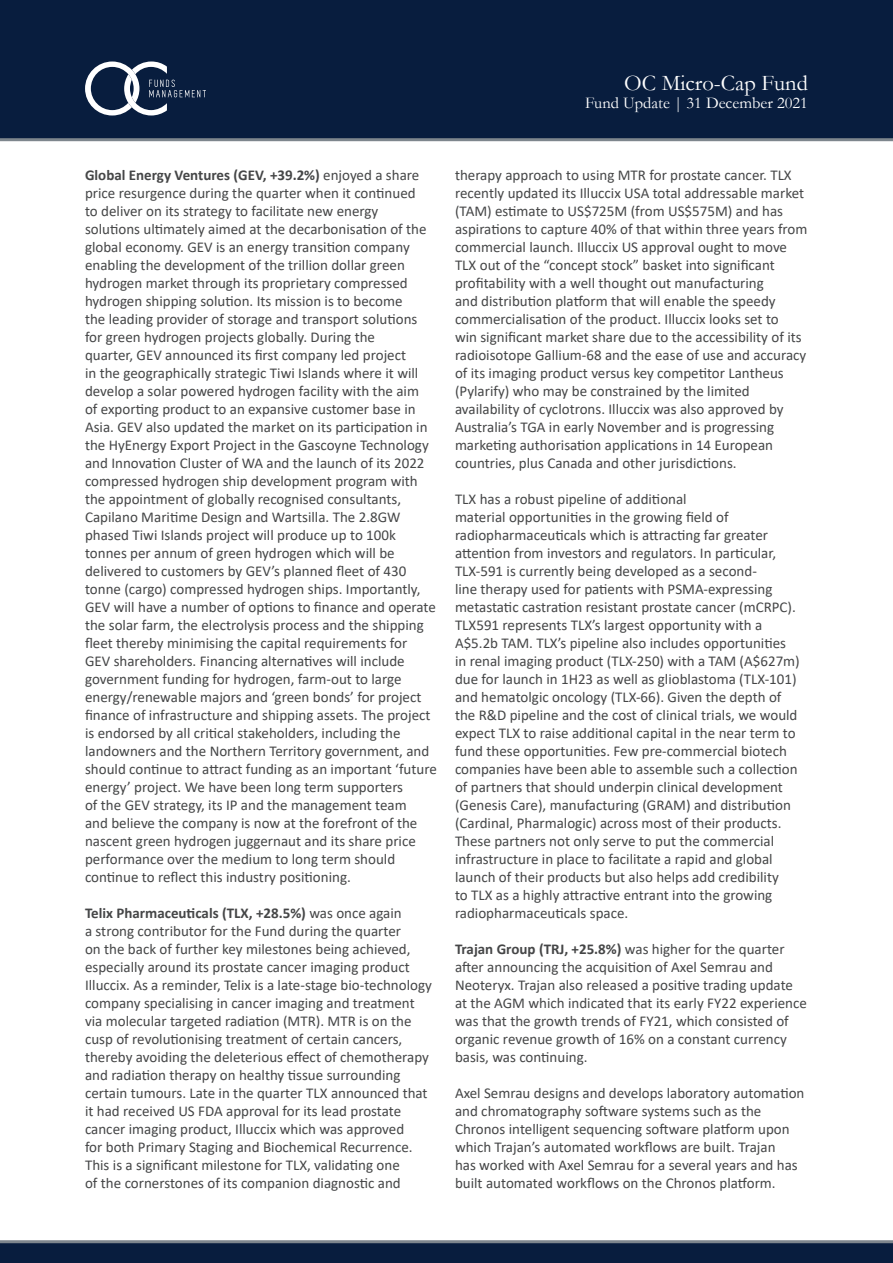
<style>
.page{position:relative;width:893px;height:1263px;background:#fff}
.page>*{position:absolute;margin:0;border:0;box-sizing:border-box;transform-origin:0 0}
.t1{font:22.5px "Garamond";color:#fff}
.t2{font:16.5px "Garamond";color:#fff}
.t3{font:15px/18px "Calibri";color:#454647}
.s1{font-weight:700}
</style>
<div class="page">
<div style="left:0;top:1242px;width:893px;height:21px;background:#081d3e"></div>
<hr style="left:0;top:1240px;width:893px;height:3px;background:#7e868d">
<div style="left:0;top:0;width:893px;height:138px;background:#081d3e"></div>
<hr style="left:0;top:138px;width:893px;height:3px;background:#7e868d">
<svg style="left:85px;top:61px;width:121px;height:54px"></svg>
<h1 class="t1" style="left:624px;top:68px;width:185px">OC Micro-Cap Fund</h1>
<p class="t2" style="left:585px;top:92px;width:224px">Fund Update | 31 December 2021</p>
<p class="t3" style="left:85px;top:166px;width:353px"><span class="s1">Global Energy Ventures (GEV, +39.2%)</span> enjoyed a share price resurgence during the quarter when it continued<br>to deliver on its strategy to facilitate new energy solutions ultimately aimed at the decarbonisation of the global economy. GEV is an energy transition company enabling the development of the trillion dollar green hydrogen market through its proprietary compressed hydrogen shipping solution. Its mission is to become<br>the leading provider of storage and transport solutions for green hydrogen projects globally. During the<br>quarter, GEV announced its first company led project<br>in the geographically strategic Tiwi Islands where it will develop a solar powered hydrogen facility with the aim<br>of exporting product to an expansive customer base in Asia. GEV also updated the market on its participation in the HyEnergy Export Project in the Gascoyne Technology and Innovation Cluster of WA and the launch of its 2022 compressed hydrogen ship development program with the appointment of globally recognised consultants, Capilano Maritime Design and Wartsilla. The 2.8GW phased Tiwi Islands project will produce up to 100k tonnes per annum of green hydrogen which will be delivered to customers by GEV’s planned fleet of 430 tonne (cargo) compressed hydrogen ships. Importantly, GEV will have a number of options to finance and operate the solar farm, the electrolysis process and the shipping fleet thereby minimising the capital requirements for<br>GEV shareholders. Financing alternatives will include government funding for hydrogen, farm-out to large energy/renewable majors and ‘green bonds’ for project finance of infrastructure and shipping assets. The project is endorsed by all critical stakeholders, including the landowners and the Northern Territory government, and should continue to attract funding as an important ‘future energy’ project. We have been long term supporters<br>of the GEV strategy, its IP and the management team<br>and believe the company is now at the forefront of the nascent green hydrogen juggernaut and its share price performance over the medium to long term should continue to reflect this industry positioning.</p>
<p class="t3" style="left:85px;top:904px;width:348px"><span class="s1">Telix Pharmaceuticals (TLX, +28.5%)</span> was once again<br>a strong contributor for the Fund during the quarter<br>on the back of further key milestones being achieved, especially around its prostate cancer imaging product Illuccix. As a reminder, Telix is a late-stage bio-technology company specialising in cancer imaging and treatment via molecular targeted radiation (MTR). MTR is on the cusp of revolutionising treatment of certain cancers, thereby avoiding the deleterious effect of chemotherapy and radiation therapy on healthy tissue surrounding certain tumours. Late in the quarter TLX announced that it had received US FDA approval for its lead prostate cancer imaging product, Illuccix which was approved<br>for both Primary Staging and Biochemical Recurrence.<br>This is a significant milestone for TLX, validating one<br>of the cornerstones of its companion diagnostic and</p>
<p class="t3" style="left:455px;top:166px;width:354px">therapy approach to using MTR for prostate cancer. TLX recently updated its Illuccix USA total addressable market (TAM) estimate to US$725M (from US$575M) and has aspirations to capture 40% of that within three years from commercial launch. Illuccix US approval ought to move TLX out of the “concept stock” basket into significant profitability with a well thought out manufacturing<br>and distribution platform that will enable the speedy commercialisation of the product. Illuccix looks set to<br>win significant market share due to the accessibility of its radioisotope Gallium-68 and the ease of use and accuracy of its imaging product versus key competitor Lantheus (Pylarify) who may be constrained by the limited availability of cyclotrons. Illuccix was also approved by Australia’s TGA in early November and is progressing marketing authorisation applications in 14 European countries, plus Canada and other jurisdictions.</p>
<p class="t3" style="left:455px;top:490px;width:346px">TLX has a robust pipeline of additional<br>material opportunities in the growing field of radiopharmaceuticals which is attracting far greater attention from investors and regulators. In particular, TLX-591 is currently being developed as a second-<br>line therapy used for patients with PSMA-expressing metastatic castration resistant prostate cancer (mCRPC).<br>TLX591 represents TLX’s largest opportunity with a A$5.2b TAM. TLX’s pipeline also includes opportunities in renal imaging product (TLX-250) with a TAM (A$627m) due for launch in 1H23 as well as glioblastoma (TLX-101) and hematolgic oncology (TLX-66). Given the depth of the R&amp;D pipeline and the cost of clinical trials, we would expect TLX to raise additional capital in the near term to fund these opportunities. Few pre-commercial biotech companies have been able to assemble such a collection of partners that should underpin clinical development (Genesis Care), manufacturing (GRAM) and distribution (Cardinal, Pharmalogic) across most of their products.<br>These partners not only serve to put the commercial infrastructure in place to facilitate a rapid and global launch of their products but also helps add credibility<br>to TLX as a highly attractive entrant into the growing radiopharmaceuticals space.</p>
<p class="t3" style="left:455px;top:940px;width:353px"><span class="s1">Trajan Group (TRJ, +25.8%)</span> was higher for the quarter after announcing the acquisition of Axel Semrau and Neoteryx. Trajan also released a positive trading update at the AGM which indicated that its early FY22 experience was that the growth trends of FY21, which consisted of organic revenue growth of 16% on a constant currency basis, was continuing.</p>
<p class="t3" style="left:455px;top:1084px;width:351px">Axel Semrau designs and develops laboratory automation and chromatography software systems such as the Chronos intelligent sequencing software platform upon which Trajan’s automated workflows are built. Trajan<br>has worked with Axel Semrau for a several years and has built automated workflows on the Chronos platform.</p>
</div>
